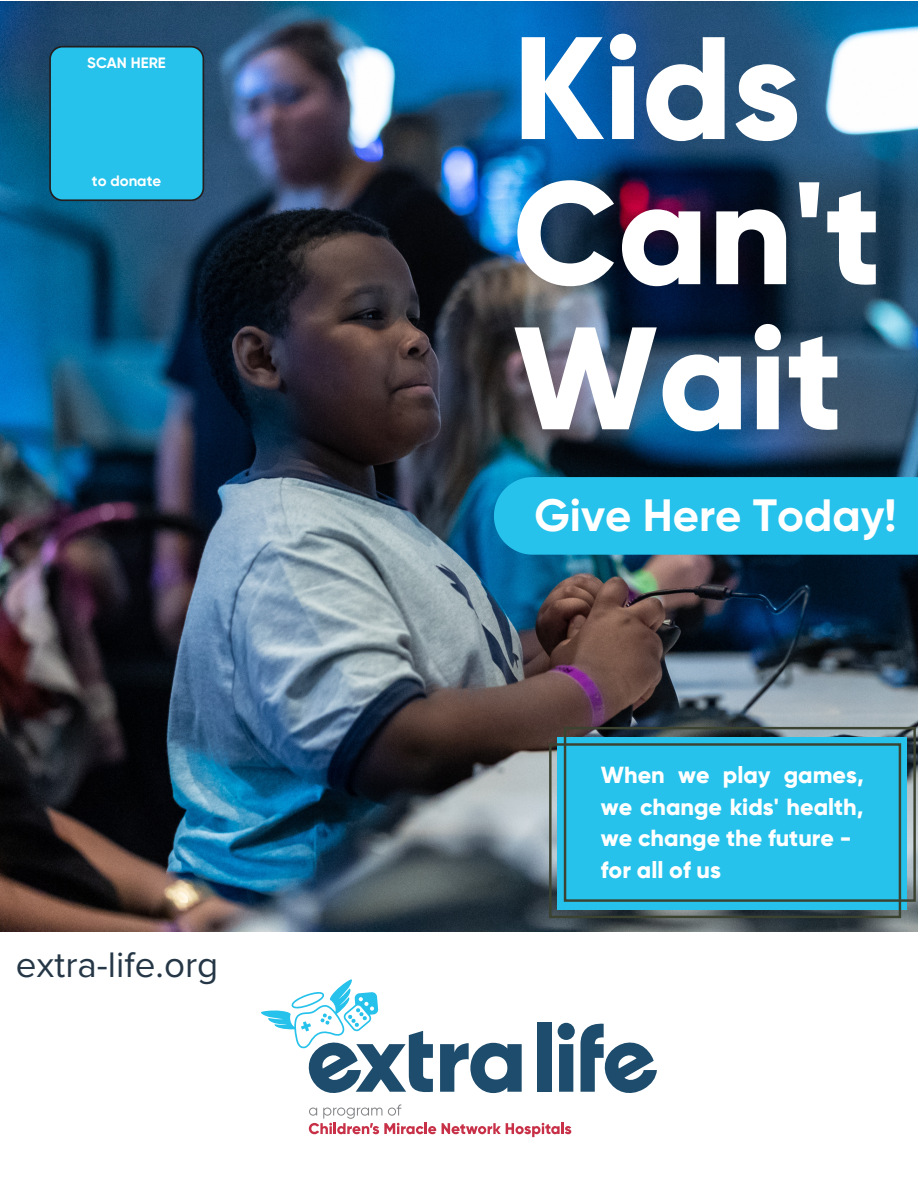
<style>
.page{position:relative;width:918px;height:1188px;background:#fff}
.page>*{position:absolute;margin:0;border:0;box-sizing:border-box;transform-origin:0 0}
.t1{font:800 145.5px/145.2px "Gilroy";color:#fff}
.t2{font:700 45.3px "Gilroy";color:#fff}
.t3{font:36.75px "Proxima Nova";color:#253746}
.t4{font:800 23.25px/31.5px "Gilroy";color:#fff}
.t5{font:700 15px "Gilroy";color:#fff}
</style>
<div class="page">
<svg style="left:440px;top:1043px;width:82px;height:50px"></svg>
<div style="left:538px;top:1022px;width:14px;height:70px;background:#1d4c6c"></div>
<svg style="left:558px;top:1023px;width:17px;height:69px"></svg>
<svg style="left:581px;top:1023px;width:76px;height:70px"></svg>
<svg style="left:309px;top:1104px;width:127px;height:30px"></svg>
<svg style="left:442px;top:1123px;width:129px;height:14px"></svg>
<svg style="left:261px;top:979px;width:172px;height:114px"></svg>
<img style="left:0;top:1px;width:918px;height:931px">
<div style="left:49px;top:46px;width:155px;height:155px;background:#26c2eb"></div>
<div style="left:494px;top:477px;width:424px;height:78px;background:#26c2eb"></div>
<div style="left:557px;top:737px;width:349px;height:173px;background:#26c2eb"></div>
<div style="left:564px;top:727px;width:352px;height:175px;border:2px solid #3c4230"></div>
<div style="left:549px;top:743px;width:352px;height:175px;border:2px solid #3c4230"></div>
<p class="t5" style="left:87px;top:54px;width:80px">SCAN HERE</p>
<p class="t5" style="left:92px;top:172px;width:71px">to donate</p>
<h3 class="t3" style="left:16px;top:943px;width:204px">extra-life.org</h3>
<h1 class="t1" style="left:513px;top:17px;width:370px">Kids<br>Can't<br>Wait</h1>
<h2 class="t2" style="left:534px;top:488px;width:364px">Give Here Today!</h2>
<p class="t4" style="left:601px;top:760px;width:264px">When we play games, we change kids' health, we change the future - for all of us</p>
</div>
